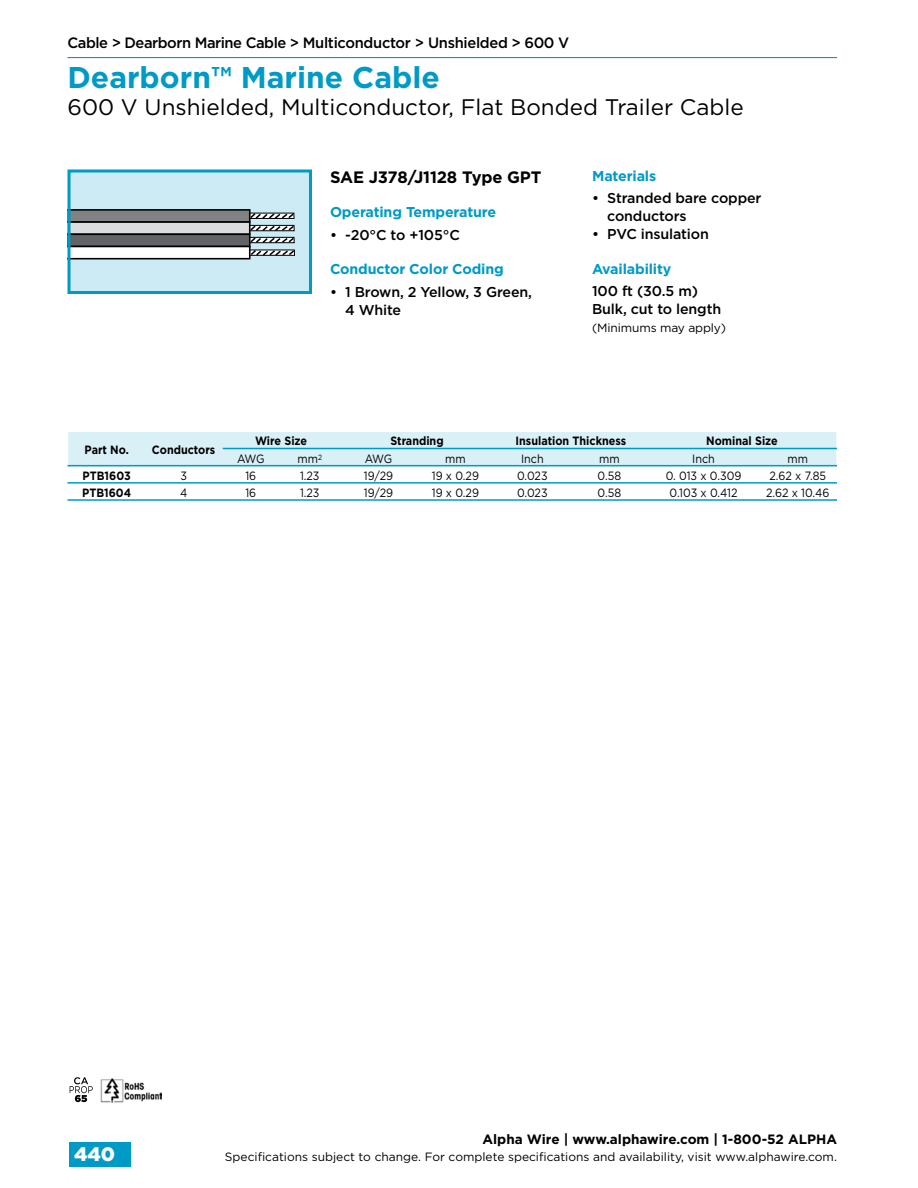
<style>
.page{position:relative;width:918px;height:1188px;background:#fff}
.page>*{position:absolute;margin:0;border:0;box-sizing:border-box;transform-origin:0 0}
.t1{font:700 30px "Gotham";color:#009ac7}
.t2{font:22.5px "Gotham";color:#000}
.t3{font:900 19.5px "Gotham";color:#fff}
.t4{font:700 16.5px "Gotham";letter-spacing:-.01em;color:#000}
.t5{font:500 15px "Gotham";letter-spacing:-.025em;color:#000}
.t6{font:500 14.25px/18px "Gotham";letter-spacing:-.01em;color:#000}
.t7{font:700 14.25px "Gotham";letter-spacing:-.01em;color:#009ac7}
.t8{font:700 13.5px "Gotham";color:#000}
.t9{font:12px "Gotham";color:#000;scale:.9 1}
.t10{font:12px "Gotham";color:#000}
.t11{font:700 12px "Gotham";color:#000;scale:.9 1}
</style>
<div class="page">
<div style="left:69px;top:1142px;width:62px;height:24px;background:#009ac7"></div>
<hr style="left:68px;top:57px;width:769px;height:1px;background:#009ac7">
<div style="left:69px;top:171px;width:241px;height:122px;background:#ccebf4"></div>
<svg style="left:72px;top:209px;width:223px;height:51px;background:#94989a"></svg>
<div style="left:68px;top:169px;width:244px;height:125px;border:3px solid #009ac7"></div>
<svg style="left:68px;top:432px;width:768px;height:33px;background:#d5eef6"></svg>
<hr style="left:223px;top:448px;width:614px;height:1px;background:#009ac7">
<hr style="left:68px;top:465px;width:769px;height:1px;background:#009ac7">
<hr style="left:68px;top:482px;width:769px;height:2px;background:#009ac7">
<hr style="left:68px;top:499px;width:769px;height:2px;background:#009ac7">
<img style="left:101px;top:1078px;width:61px;height:25px">
<svg style="left:70px;top:1077px;width:23px;height:25px"></svg>
<p class="t5" style="left:68px;top:36px;width:503px">Cable &gt; Dearborn Marine Cable &gt; Multiconductor &gt; Unshielded &gt; 600 V</p>
<h1 class="t1" style="left:68px;top:64px;width:374px">Dearborn™ Marine Cable</h1>
<h2 class="t2" style="left:68px;top:97px;width:678px">600 V Unshielded, Multiconductor, Flat Bonded Trailer Cable</h2>
<h3 class="t4" style="left:330px;top:169px;width:213px">SAE J378/J1128 Type GPT</h3>
<p class="t7" style="left:330px;top:206px;width:168px">Operating Temperature</p>
<p class="t6" style="left:330px;top:226px;width:131px">• -20°C to +105°C</p>
<p class="t7" style="left:330px;top:263px;width:175px">Conductor Color Coding</p>
<p class="t6" style="left:345px;top:283px;width:188px;text-indent:-15px">• 1 Brown, 2 Yellow, 3 Green,<br>4 White</p>
<p class="t7" style="left:592px;top:169px;width:66px">Materials</p>
<p class="t6" style="left:607px;top:190px;width:156px;text-indent:-15px">• Stranded bare copper conductors</p>
<p class="t6" style="left:592px;top:226px;width:118px">• PVC insulation</p>
<p class="t7" style="left:592px;top:262px;width:81px">Availability</p>
<p class="t6" style="left:592px;top:283px;width:131px">100 ft (30.5 m)<br>Bulk, cut to length</p>
<p class="t10" style="left:592px;top:323px;width:135px">(Minimums may apply)</p>
<p class="t11" style="left:85px;top:444px;width:51px">Part No.</p>
<p class="t11" style="left:152px;top:444px;width:72px">Conductors</p>
<p class="t11" style="left:255px;top:436px;width:59px">Wire Size</p>
<p class="t11" style="left:390px;top:436px;width:61px">Stranding</p>
<p class="t11" style="left:516px;top:436px;width:124px">Insulation Thickness</p>
<p class="t11" style="left:706px;top:436px;width:81px">Nominal Size</p>
<p class="t9" style="left:237px;top:453px;width:32px">AWG</p>
<p class="t9" style="left:298px;top:453px;width:29px">mm<sup>2</sup></p>
<p class="t9" style="left:365px;top:453px;width:32px">AWG</p>
<p class="t9" style="left:445px;top:453px;width:24px">mm</p>
<p class="t9" style="left:521px;top:453px;width:27px">Inch</p>
<p class="t9" style="left:599px;top:453px;width:24px">mm</p>
<p class="t9" style="left:692px;top:453px;width:27px">Inch</p>
<p class="t9" style="left:788px;top:453px;width:24px">mm</p>
<p class="t11" style="left:83px;top:470px;width:55px">PTB1603</p>
<p class="t9" style="left:180px;top:470px;width:9px">3</p>
<p class="t9" style="left:245px;top:470px;width:14px">16</p>
<p class="t9" style="left:300px;top:470px;width:23px">1.23</p>
<p class="t9" style="left:364px;top:470px;width:34px">19/29</p>
<p class="t9" style="left:432px;top:470px;width:54px">19 x 0.29</p>
<p class="t9" style="left:517px;top:470px;width:36px">0.023</p>
<p class="t9" style="left:598px;top:470px;width:28px">0.58</p>
<p class="t9" style="left:666px;top:470px;width:86px">0. 013 x 0.309</p>
<p class="t9" style="left:769px;top:470px;width:64px">2.62 x 7.85</p>
<p class="t11" style="left:82px;top:487px;width:56px">PTB1604</p>
<p class="t9" style="left:180px;top:487px;width:10px">4</p>
<p class="t9" style="left:245px;top:487px;width:14px">16</p>
<p class="t9" style="left:300px;top:487px;width:23px">1.23</p>
<p class="t9" style="left:364px;top:487px;width:34px">19/29</p>
<p class="t9" style="left:432px;top:487px;width:54px">19 x 0.29</p>
<p class="t9" style="left:517px;top:487px;width:36px">0.023</p>
<p class="t9" style="left:598px;top:487px;width:28px">0.58</p>
<p class="t9" style="left:670px;top:487px;width:77px">0.103 x 0.412</p>
<p class="t9" style="left:766px;top:487px;width:72px">2.62 x 10.46</p>
<p class="t8" style="left:483px;top:1133px;width:356px">Alpha Wire | www.alphawire.com | 1-800-52 ALPHA</p>
<h3 class="t3" style="left:74px;top:1145px;width:43px">440</h3>
<p class="t10" style="left:225px;top:1151px;width:614px">Specifications subject to change. For complete specifications and availability, visit www.alphawire.com.</p>
</div>
